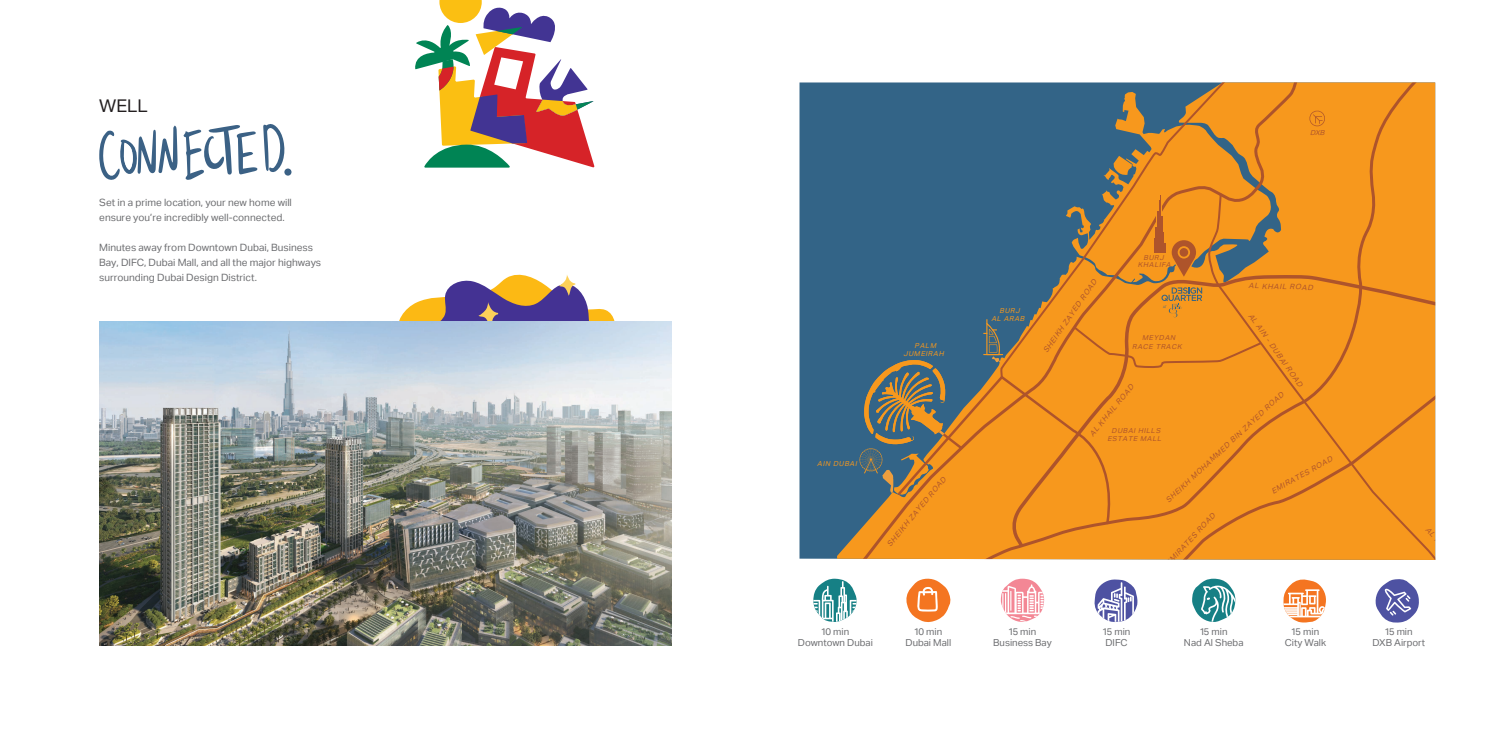
<style>
.page{position:relative;width:1489px;height:745px;background:#fff}
.page>*{position:absolute;margin:0;border:0;box-sizing:border-box;transform-origin:0 0}
.t1{font:17.5px "Meraas Aktiv";color:#231f20}
.t2{font:10.06px/14.9px "Meraas Aktiv";color:#6c6d70}
.t3{font:9.62px "Meraas Aktiv";color:#6c6d70}
.t4{font:italic 7.35px "Meraas Aktiv";color:#ae542b}
.t5{font:italic 6.83px/8.2px "Meraas Aktiv";color:#ae542b;text-align:center}
.t6{font:italic 6.83px/8.2px "Meraas Aktiv";color:#f7981d;text-align:center}
</style>
<div class="page">
<svg style="left:399px;top:274px;width:216px;height:47px"></svg>
<img style="left:99px;top:321px;width:572px;height:324px">
<svg style="left:263px;top:124px;width:22px;height:48px"></svg>
<svg style="left:183px;top:125px;width:74px;height:55px"></svg>
<svg style="left:99px;top:125px;width:78px;height:55px"></svg>
<div style="left:284px;top:168px;width:7px;height:7px;background:#3b6185;border-radius:50%"></div>
<div style="left:799px;top:82px;width:38px;height:477px;background:#336487"></div>
<div style="left:1298px;top:82px;width:122px;height:109px;background:#f7981d"></div>
<div style="left:1298px;top:191px;width:136px;height:368px;background:#f7981d"></div>
<svg style="left:841px;top:82px;width:457px;height:477px;background:#a1814b"></svg>
<div style="left:1001px;top:272px;width:433px;height:277px;background:#f7981d"></div>
<svg style="left:999px;top:82px;width:228px;height:10px;background:#456d87"></svg>
<svg style="left:859px;top:92px;width:414px;height:433px;background:#a07f4a"></svg>
<svg style="left:415px;top:0;width:179px;height:167px"></svg>
<svg style="left:813px;top:578px;width:43px;height:43px"></svg>
<svg style="left:906px;top:578px;width:45px;height:44px"></svg>
<svg style="left:1000px;top:578px;width:44px;height:43px"></svg>
<svg style="left:1094px;top:579px;width:43px;height:43px"></svg>
<svg style="left:1192px;top:578px;width:43px;height:43px"></svg>
<svg style="left:1283px;top:579px;width:43px;height:43px"></svg>
<svg style="left:1375px;top:579px;width:43px;height:43px"></svg>
<svg style="left:1308px;top:110px;width:17px;height:25px"></svg>
<p class="t1" style="left:99px;top:92px;width:50px">WELL</p>
<p class="t2" style="left:99px;top:195px;width:194px">Set in a prime location, your new home will ensure you’re incredibly well-connected.</p>
<p class="t2" style="left:99px;top:240px;width:223px">Minutes away from Downtown Dubai, Business<br>Bay, DIFC, Dubai Mall, and all the major highways surrounding Dubai Design District.</p>
<p class="t6" style="left:903px;top:340px;width:44px">PALM<br>JUMEIRAH</p>
<p class="t6" style="left:817px;top:459px;width:43px">AIN DUBAI</p>
<p class="t4" style="left:884px;top:541px;width:89px;rotate:-50deg">SHEIKH ZAYED ROAD</p>
<p class="t3" style="left:821px;top:623px;width:29px">10 min</p>
<p class="t3" style="left:797px;top:634px;width:76px">Downtown Dubai</p>
<p class="t3" style="left:914px;top:623px;width:29px">10 min</p>
<p class="t3" style="left:905px;top:634px;width:47px">Dubai Mall</p>
<p class="t6" style="left:991px;top:306px;width:37px">BURJ<br>AL ARAB</p>
<p class="t5" style="left:1137px;top:254px;width:36px;line-height:6.8px">BURJ<br>KHALIFA</p>
<p class="t4" style="left:1040px;top:348px;width:89px;rotate:-55deg">SHEIKH ZAYED ROAD</p>
<p class="t4" style="left:1248px;top:279px;width:66px;rotate:2deg">AL KHAIL ROAD</p>
<p class="t4" style="left:1255px;top:310px;width:90px;rotate:55deg">AL AIN - DUBAI ROAD</p>
<p class="t4" style="left:1162px;top:496px;width:160px;rotate:-43deg">SHEIKH MOHAMMED BIN ZAYED ROAD</p>
<p class="t4" style="left:1163px;top:560px;width:70px;rotate:-48deg">EMIRATES ROAD</p>
<p class="t5" style="left:1132px;top:333px;width:53px">MEYDAN<br>RACE TRACK</p>
<p class="t4" style="left:1086px;top:431px;width:66px;rotate:-50deg">AL KHAIL ROAD</p>
<p class="t5" style="left:1107px;top:426px;width:57px">DUBAI HILLS<br>ESTATE MALL</p>
<p class="t4" style="left:1269px;top:486px;width:70px;rotate:-29deg">EMIRATES ROAD</p>
<p class="t3" style="left:1008px;top:623px;width:29px">15 min</p>
<p class="t3" style="left:993px;top:634px;width:60px">Business Bay</p>
<p class="t3" style="left:1102px;top:623px;width:29px">15 min</p>
<p class="t3" style="left:1105px;top:634px;width:24px">DIFC</p>
<p class="t3" style="left:1199px;top:623px;width:29px">15 min</p>
<p class="t3" style="left:1183px;top:634px;width:61px">Nad Al Sheba</p>
<p class="t3" style="left:1291px;top:623px;width:29px">15 min</p>
<p class="t3" style="left:1284px;top:634px;width:43px">City Walk</p>
<p class="t3" style="left:1384px;top:623px;width:29px">15 min</p>
<p class="t3" style="left:1372px;top:634px;width:54px">DXB Airport</p>
</div>
